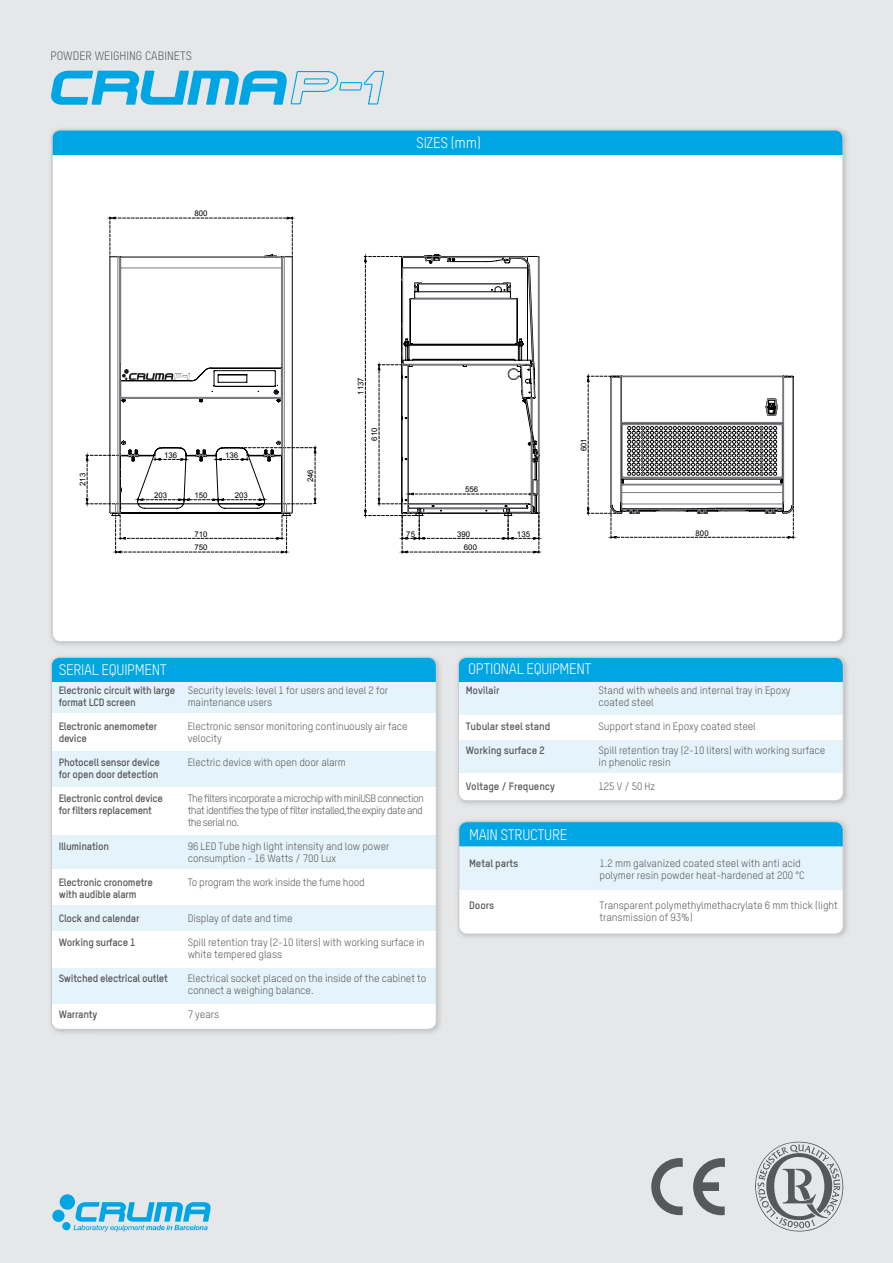
<style>
.page{position:relative;width:893px;height:1263px;background:#e6e7e9}
.page>*{position:absolute;margin:0;border:0;box-sizing:border-box;transform-origin:0 0}
.t1{font:15px "TSTARPRO";letter-spacing:-.025em;color:#fff}
.t2{font:12px "TSTARPRO";color:#57585a}
.t3{font:10.5px/12px "TSTARPRO";letter-spacing:-.01em;color:#57585a}
.t4{font:700 10.5px/12px "TSTARPRO";letter-spacing:-.025em;color:#57585a}
.t5{font:7.8px/13.6px "Arial";color:#000}
</style>
<div class="page">
<div style="left:52px;top:130px;width:791px;height:512px;background:#fff;border-radius:9px"></div>
<div style="left:52px;top:130px;width:791px;height:25px;background:#00a5e3"></div>
<div style="left:60px;top:1194px;width:15px;height:16px;background:#00a5e3;border-radius:50%"></div>
<div style="left:52px;top:1210px;width:13px;height:12px;background:#00a5e3;border-radius:50%"></div>
<div style="left:62px;top:1222px;width:9px;height:8px;background:#00a5e3;border-radius:50%"></div>
<svg style="left:74px;top:1202px;width:137px;height:29px"></svg>
<svg style="left:693px;top:1158px;width:32px;height:57px"></svg>
<svg style="left:651px;top:1158px;width:32px;height:57px"></svg>
<svg style="left:755px;top:1142px;width:88px;height:89px"></svg>
<svg style="left:51px;top:70px;width:333px;height:35px"></svg>
<svg style="left:86px;top:447px;width:230px;height:106px"></svg>
<svg style="left:109px;top:217px;width:184px;height:41px"></svg>
<svg style="left:110px;top:256px;width:182px;height:257px"></svg>
<svg style="left:587px;top:375px;width:207px;height:163px"></svg>
<svg style="left:364px;top:254px;width:176px;height:299px"></svg>
<img style="left:49px;top:701px;width:47px;height:332px">
<div style="left:51px;top:657px;width:385px;height:372px;background:#fff;border-radius:9px"></div>
<div style="left:51px;top:905px;width:385px;height:26px;background:#e5f3fb"></div>
<div style="left:51px;top:968px;width:385px;height:36px;background:#e5f3fb"></div>
<div style="left:51px;top:682px;width:385px;height:30px;background:#e5f3fb"></div>
<div style="left:51px;top:751px;width:385px;height:35px;background:#e5f3fb"></div>
<div style="left:51px;top:835px;width:385px;height:34px;background:#e5f3fb"></div>
<div style="left:51px;top:657px;width:385px;height:25px;background:#00a5e3"></div>
<div style="left:51px;top:657px;width:386px;height:373px;border:1px solid #c7c8ca;border-radius:9px"></div>
<div style="left:459px;top:822px;width:384px;height:112px;background:#fff;border-radius:9px"></div>
<div style="left:459px;top:846px;width:384px;height:44px;background:#e5f3fb"></div>
<svg style="left:460px;top:930px;width:382px;height:4px"></svg>
<div style="left:459px;top:822px;width:384px;height:24px;background:#00a5e3"></div>
<div style="left:458px;top:821px;width:385px;height:113px;border:1px solid #c7c8ca;border-radius:9px"></div>
<div style="left:458px;top:657px;width:385px;height:144px;background:#fff;border-radius:9px"></div>
<div style="left:458px;top:741px;width:385px;height:32px;background:#e5f3fb"></div>
<div style="left:458px;top:657px;width:385px;height:25px;background:#00a5e3"></div>
<div style="left:458px;top:682px;width:385px;height:32px;background:#e5f3fb"></div>
<hr style="left:458px;top:682px;width:385px;height:1px;background:#00a3e2">
<div style="left:458px;top:657px;width:386px;height:144px;border:1px solid #c7c8ca;border-radius:9px"></div>
<p class="t2" style="left:51px;top:49px;width:143px">POWDER WEIGHING CABINETS</p>
<p class="t5" style="left:195px;top:207px;width:15px">800</p>
<h1 class="t1" style="left:416px;top:133px;width:66px">SIZES (mm)</h1>
<p class="t5" style="left:164px;top:448px;width:15px">136</p>
<p class="t5" style="left:225px;top:448px;width:15px">136</p>
<p class="t5" style="left:76px;top:486px;width:15px;rotate:-90deg">213</p>
<p class="t5" style="left:304px;top:482px;width:15px;rotate:-90deg">246</p>
<p class="t5" style="left:154px;top:488px;width:15px">203</p>
<p class="t5" style="left:195px;top:488px;width:15px">150</p>
<p class="t5" style="left:235px;top:488px;width:15px">203</p>
<p class="t5" style="left:195px;top:527px;width:15px">710<br>750</p>
<p class="t5" style="left:354px;top:395px;width:19px;rotate:-90deg">1137</p>
<p class="t5" style="left:368px;top:441px;width:15px;rotate:-90deg">610</p>
<p class="t5" style="left:465px;top:483px;width:15px">556</p>
<p class="t5" style="left:406px;top:527px;width:10px">75</p>
<p class="t5" style="left:464px;top:527px;width:15px;text-indent:-7px">390<br>600</p>
<p class="t5" style="left:517px;top:527px;width:15px">135</p>
<p class="t5" style="left:577px;top:451px;width:15px;rotate:-90deg">601</p>
<p class="t5" style="left:696px;top:526px;width:15px">800</p>
<h1 class="t1" style="left:59px;top:660px;width:110px">SERIAL EQUIPMENT</h1>
<p class="t4" style="left:59px;top:684px;width:118px">Electronic circuit with large format LCD screen</p>
<p class="t4" style="left:59px;top:720px;width:100px">Electronic anemometer device</p>
<p class="t4" style="left:59px;top:756px;width:103px">Photocell sensor device for open door detection</p>
<p class="t4" style="left:59px;top:792px;width:106px">Electronic control device for filters replacement</p>
<p class="t4" style="left:59px;top:840px;width:52px">Illumination</p>
<p class="t4" style="left:59px;top:876px;width:96px">Electronic cronometre with audible alarm</p>
<p class="t4" style="left:59px;top:912px;width:82px">Clock and calendar</p>
<p class="t4" style="left:59px;top:936px;width:78px">Working surface 1</p>
<p class="t4" style="left:59px;top:972px;width:111px">Switched electrical outlet</p>
<p class="t4" style="left:59px;top:1008px;width:40px">Warranty</p>
<p class="t3" style="left:188px;top:684px;width:202px">Security levels: level 1 for users and level 2 for maintenance users</p>
<p class="t3" style="left:188px;top:720px;width:221px">Electronic sensor monitoring continuously air face velocity</p>
<p class="t3" style="left:188px;top:756px;width:160px">Electric device with open door alarm</p>
<p class="t3" style="left:188px;top:792px;width:238px;text-align:justify">The filters incorporate a microchip with miniUSB connection that identifies the type of filter installed,the expiry date and the serial no.</p>
<p class="t3" style="left:188px;top:840px;width:203px">96 LED Tube high light intensity and low power consumption - 16 Watts / 700 Lux</p>
<p class="t3" style="left:188px;top:876px;width:178px">To program the work inside the fume hood</p>
<p class="t3" style="left:188px;top:912px;width:106px">Display of date and time</p>
<p class="t3" style="left:188px;top:936px;width:238px">Spill retention tray (2-10 liters) with working surface in white tempered glass</p>
<p class="t3" style="left:188px;top:972px;width:240px">Electrical socket placed on the inside of the cabinet to connect a weighing balance.</p>
<p class="t3" style="left:188px;top:1008px;width:33px">7 years</p>
<h1 class="t1" style="left:468px;top:660px;width:125px">OPTIONAL EQUIPMENT</h1>
<p class="t4" style="left:466px;top:684px;width:35px">Movilair</p>
<p class="t4" style="left:466px;top:720px;width:86px">Tubular steel stand</p>
<p class="t4" style="left:466px;top:744px;width:81px">Working surface 2</p>
<p class="t4" style="left:466px;top:780px;width:91px">Voltage / Frequency</p>
<p class="t3" style="left:599px;top:684px;width:194px">Stand with wheels and internal tray in Epoxy coated steel</p>
<p class="t3" style="left:599px;top:720px;width:159px">Support stand in Epoxy coated steel</p>
<p class="t3" style="left:599px;top:744px;width:228px">Spill retention tray (2-10 liters) with working surface in phenolic resin</p>
<p class="t3" style="left:599px;top:780px;width:58px">125 V / 50 Hz</p>
<h1 class="t1" style="left:469px;top:826px;width:100px">MAIN STRUCTURE</h1>
<p class="t4" style="left:469px;top:856px;width:51px">Metal parts</p>
<p class="t3" style="left:599px;top:857px;width:207px">1.2 mm galvanized coated steel with anti acid polymer resin powder heat-hardened at 200 °C</p>
<p class="t3" style="left:599px;top:899px;width:240px">Transparent polymethylmethacrylate 6 mm thick (light transmission of 93%)</p>
<p class="t4" style="left:469px;top:899px;width:27px">Doors</p>
</div>
